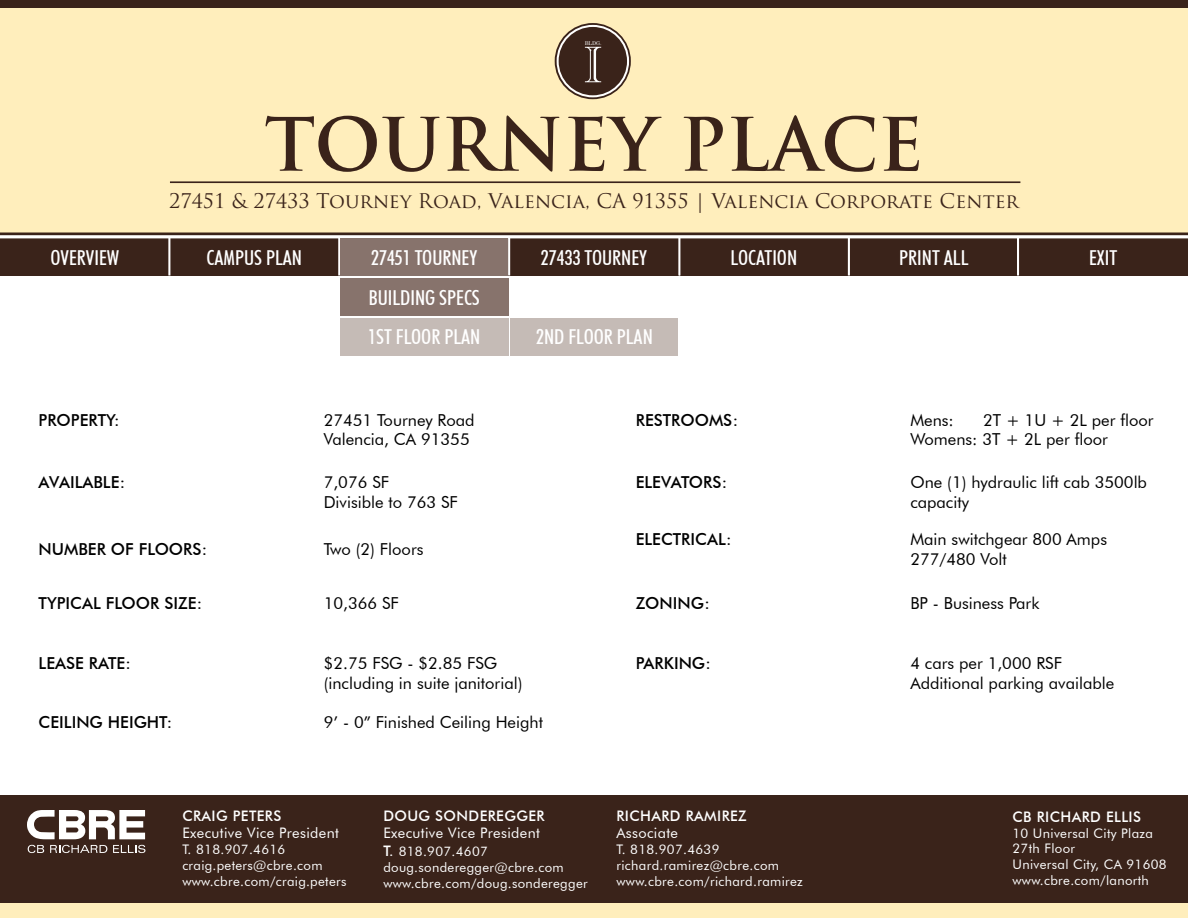
<style>
.page{position:relative;width:1188px;height:918px;background:#fff}
.page>*{position:absolute;margin:0;border:0;box-sizing:border-box;transform-origin:0 0}
.t1{font:700 71.55px "Trajan Pro";color:#3a231a}
.t2{font:50.25px "Caslon Openface BT";color:#fff}
.t3{font:500 condensed 20.55px/39.8px "Futura BT";color:#fff}
.t4{font:19.65px "Trajan Pro";color:#3a231a}
.t5{font:16.5px/19.8px "Futura BT";color:#000}
.t6{font:500 16.5px "Futura BT";color:#000}
.t7{font:500 14.55px "Futura BT";letter-spacing:.025em;color:#fff}
.t8{font:14.55px "Futura BT";letter-spacing:.025em;color:#fff}
.t9{font:13.2px/15.9px "Futura BT";letter-spacing:.025em;color:#fff}
.t10{font:5.25px "Century";color:#fff}
.s1{font-weight:500;font-size:14.55px}
</style>
<div class="page">
<div style="left:0;top:891px;width:1188px;height:27px;background:#ffeebc"></div>
<div style="left:0;top:796px;width:1188px;height:107px;background:#3a231a"></div>
<svg style="left:28px;top:845px;width:16px;height:8px"></svg>
<svg style="left:50px;top:845px;width:57px;height:8px"></svg>
<svg style="left:113px;top:845px;width:32px;height:8px"></svg>
<svg style="left:27px;top:810px;width:118px;height:29px"></svg>
<div style="left:0;top:238px;width:170px;height:37px;background:#3a231a"></div>
<div style="left:170px;top:238px;width:169px;height:37px;background:#3a231a"></div>
<div style="left:849px;top:238px;width:170px;height:37px;background:#3a231a"></div>
<div style="left:679px;top:238px;width:170px;height:37px;background:#3a231a"></div>
<div style="left:1018px;top:238px;width:170px;height:37px;background:#3a231a"></div>
<div style="left:509px;top:238px;width:170px;height:37px;background:#3a231a"></div>
<div style="left:0;top:0;width:1188px;height:8px;background:#3a231a"></div>
<div style="left:0;top:8px;width:1188px;height:224px;background:#ffeebc"></div>
<hr style="left:338px;top:238px;width:2px;height:37px;background:#fff">
<hr style="left:848px;top:238px;width:2px;height:37px;background:#fff">
<hr style="left:1017px;top:238px;width:2px;height:37px;background:#fff">
<hr style="left:678px;top:238px;width:2px;height:37px;background:#fff">
<hr style="left:508px;top:238px;width:2px;height:37px;background:#fff">
<hr style="left:168px;top:238px;width:2px;height:37px;background:#fff">
<svg style="left:0;top:232px;width:1188px;height:3px;background:#5a4434"></svg>
<hr style="left:170px;top:181px;width:850px;height:2px;background:#3a231a">
<div style="left:555px;top:23px;width:76px;height:76px;border:3px solid #3a231a;border-radius:50%"></div>
<div style="left:558px;top:26px;width:70px;height:70px;background:#3a231a;border-radius:50%"></div>
<div style="left:557px;top:25px;width:72px;height:72px;border:2px solid #fff;border-radius:50%"></div>
<div style="left:340px;top:238px;width:168px;height:37px;background:#87736c"></div>
<div style="left:340px;top:278px;width:168px;height:37px;background:#87736c"></div>
<div style="left:340px;top:318px;width:168px;height:37px;background:#c5bbb6"></div>
<div style="left:511px;top:318px;width:167px;height:37px;background:#c5bbb6"></div>
<p class="t10" style="left:585px;top:38px;width:18px">BLDG.</p>
<h2 class="t2" style="left:584px;top:34px;width:20px">I</h2>
<h1 class="t1" style="left:265px;top:100px;width:660px">TOURNEY PLACE</h1>
<p class="t4" style="left:169px;top:188px;width:851px">27451 &amp; 27433 Tourney Road, Valencia, CA 91355 | Valencia Corporate Center</p>
<p class="t3" style="left:50px;top:237px;width:70px">OVERVIEW</p>
<p class="t3" style="left:207px;top:237px;width:97px">CAMPUS PLAN</p>
<p class="t3" style="left:541px;top:237px;width:108px">27433 TOURNEY</p>
<p class="t3" style="left:731px;top:237px;width:68px">LOCATION</p>
<p class="t3" style="left:899px;top:237px;width:71px">PRINT ALL</p>
<p class="t3" style="left:1089px;top:237px;width:30px">EXIT</p>
<p class="t3" style="left:368px;top:237px;width:114px">27451 TOURNEY<br>BUILDING SPECS<br>1ST FLOOR PLAN</p>
<p class="t3" style="left:536px;top:317px;width:118px">2ND FLOOR PLAN</p>
<p class="t5" style="left:910px;top:410px;width:245px;text-indent:73px">2T + 1U + 2L per floor<br>Womens: 3T + 2L per floor</p>
<p class="t6" style="left:39px;top:410px;width:82px">PROPERTY:</p>
<p class="t5" style="left:324px;top:410px;width:152px">27451 Tourney Road<br>Valencia, CA 91355</p>
<p class="t6" style="left:636px;top:410px;width:104px">RESTROOMS:</p>
<p class="t5" style="left:910px;top:410px;width:45px">Mens:</p>
<p class="t6" style="left:39px;top:472px;width:88px">AVAILABLE:</p>
<p class="t5" style="left:324px;top:472px;width:136px">7,076 SF<br>Divisible to 763 SF</p>
<p class="t6" style="left:636px;top:472px;width:93px">ELEVATORS:</p>
<p class="t5" style="left:910px;top:472px;width:238px">One (1) hydraulic lift cab 3500lb capacity</p>
<p class="t6" style="left:39px;top:539px;width:170px">NUMBER OF FLOORS:</p>
<p class="t5" style="left:324px;top:539px;width:101px">Two (2) Floors</p>
<p class="t6" style="left:636px;top:529px;width:97px">ELECTRICAL:</p>
<p class="t5" style="left:910px;top:529px;width:198px">Main switchgear 800 Amps<br>277/480 Volt</p>
<p class="t6" style="left:39px;top:593px;width:165px">TYPICAL FLOOR SIZE:</p>
<p class="t5" style="left:324px;top:593px;width:77px">10,366 SF</p>
<p class="t6" style="left:636px;top:593px;width:76px">ZONING:</p>
<p class="t5" style="left:910px;top:593px;width:131px">BP - Business Park</p>
<p class="t6" style="left:39px;top:653px;width:94px">LEASE RATE:</p>
<p class="t5" style="left:324px;top:653px;width:200px">$2.75 FSG - $2.85 FSG (including in suite janitorial)</p>
<p class="t6" style="left:636px;top:653px;width:77px">PARKING:</p>
<p class="t5" style="left:910px;top:653px;width:205px">4 cars per 1,000 RSF<br>Additional parking available</p>
<p class="t6" style="left:39px;top:712px;width:135px">CEILING HEIGHT:</p>
<p class="t5" style="left:324px;top:712px;width:221px">9’ - 0” Finished Ceiling Height</p>
<p class="t7" style="left:182px;top:807px;width:101px">CRAIG PETERS</p>
<p class="t8" style="left:182px;top:824px;width:158px">Executive Vice President</p>
<p class="t9" style="left:182px;top:842px;width:166px">T. 818.907.4616 craig.peters@cbre.com www.cbre.com/craig.peters</p>
<p class="t7" style="left:383px;top:807px;width:163px">DOUG SONDEREGGER</p>
<p class="t8" style="left:383px;top:824px;width:158px">Executive Vice President</p>
<p class="t9" style="left:383px;top:843px;width:206px"><span class="s1">T.</span> 818.907.4607 doug.sonderegger@cbre.com www.cbre.com/doug.sonderegger</p>
<p class="t7" style="left:616px;top:807px;width:132px">RICHARD RAMIREZ</p>
<p class="t8" style="left:616px;top:824px;width:63px">Associate</p>
<p class="t9" style="left:616px;top:842px;width:188px">T. 818.907.4639 richard.ramirez@cbre.com www.cbre.com/richard.ramirez</p>
<p class="t7" style="left:1012px;top:808px;width:130px">CB RICHARD ELLIS</p>
<p class="t9" style="left:1012px;top:825px;width:156px">10 Universal City Plaza<br>27th Floor<br>Universal City, CA 91608 www.cbre.com/lanorth</p>
</div>
